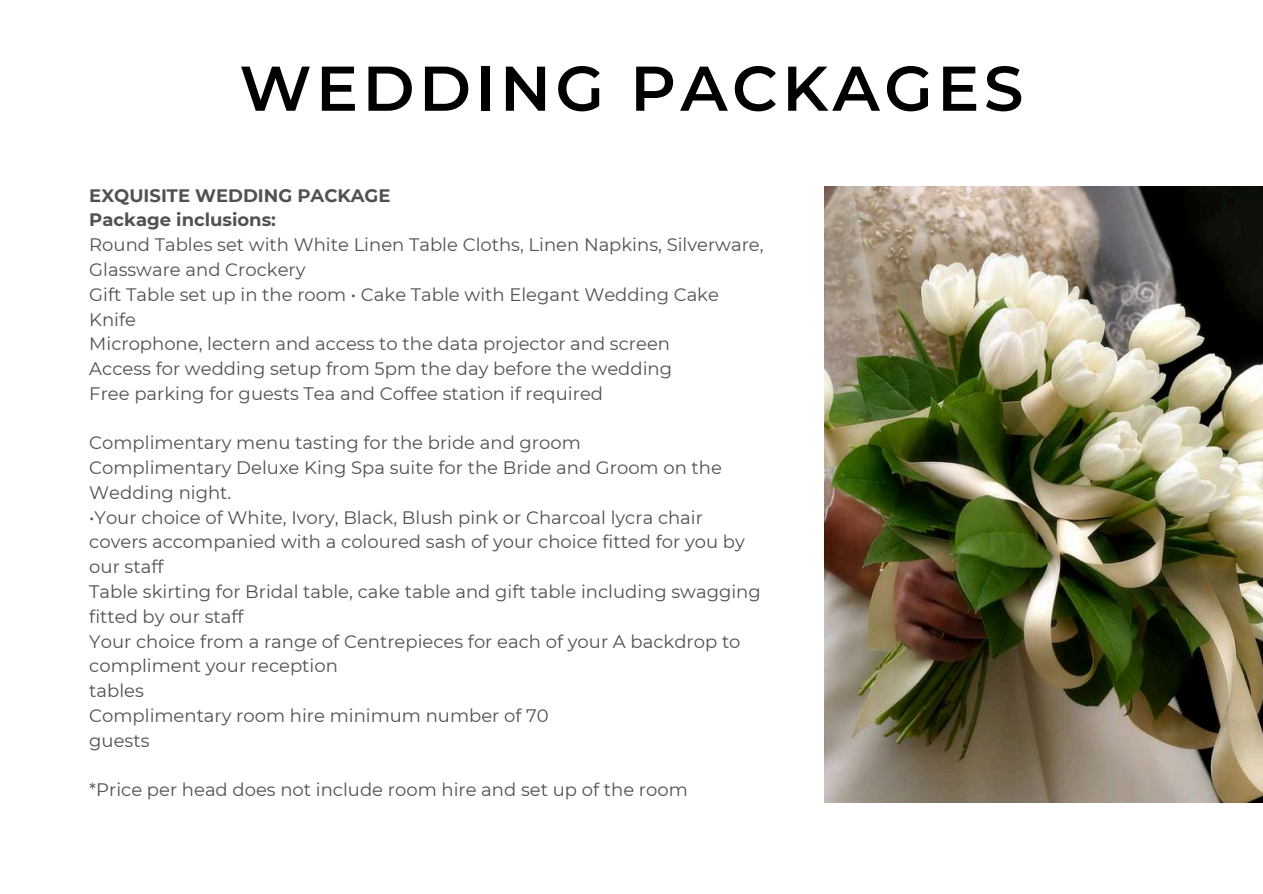
<style>
.page{position:relative;width:1263px;height:894px;background:#fff}
.page>*{position:absolute;margin:0;border:0;box-sizing:border-box;transform-origin:0 0}
.t1{font:600 63px "Montserrat";letter-spacing:.07em;color:#000}
.t2{font:18px/24.8px "Montserrat";color:#53514f}
.t3{font:700 18px/24.8px "Montserrat";color:#53514f}
</style>
<div class="page">
<img style="left:824px;top:186px;width:439px;height:616px">
<h1 class="t1" style="left:239px;top:50px;width:785px">WEDDING PACKAGES</h1>
<p class="t3" style="left:89px;top:183px;width:303px">EXQUISITE WEDDING PACKAGE<br>Package inclusions:</p>
<p class="t2" style="left:89px;top:232px;width:676px">Round Tables set with White Linen Table Cloths, Linen Napkins, Silverware, Glassware and Crockery<br>Gift Table set up in the room • Cake Table with Elegant Wedding Cake Knife<br>Microphone, lectern and access to the data projector and screen<br>Access for wedding setup from 5pm the day before the wedding<br>Free parking for guests Tea and Coffee station if required</p>
<p class="t2" style="left:89px;top:430px;width:634px">Complimentary menu tasting for the bride and groom<br>Complimentary Deluxe King Spa suite for the Bride and Groom on the<br>Wedding night.</p>
<p class="t2" style="left:89px;top:504px;width:673px">•Your choice of White, Ivory, Black, Blush pink or Charcoal lycra chair covers accompanied with a coloured sash of your choice fitted for you by our staff<br>Table skirting for Bridal table, cake table and gift table including swagging fitted by our staff<br>Your choice from a range of Centrepieces for each of your A backdrop to compliment your reception<br>tables<br>Complimentary room hire minimum number of 70<br>guests</p>
<p class="t2" style="left:89px;top:777px;width:600px">*Price per head does not include room hire and set up of the room</p>
</div>
